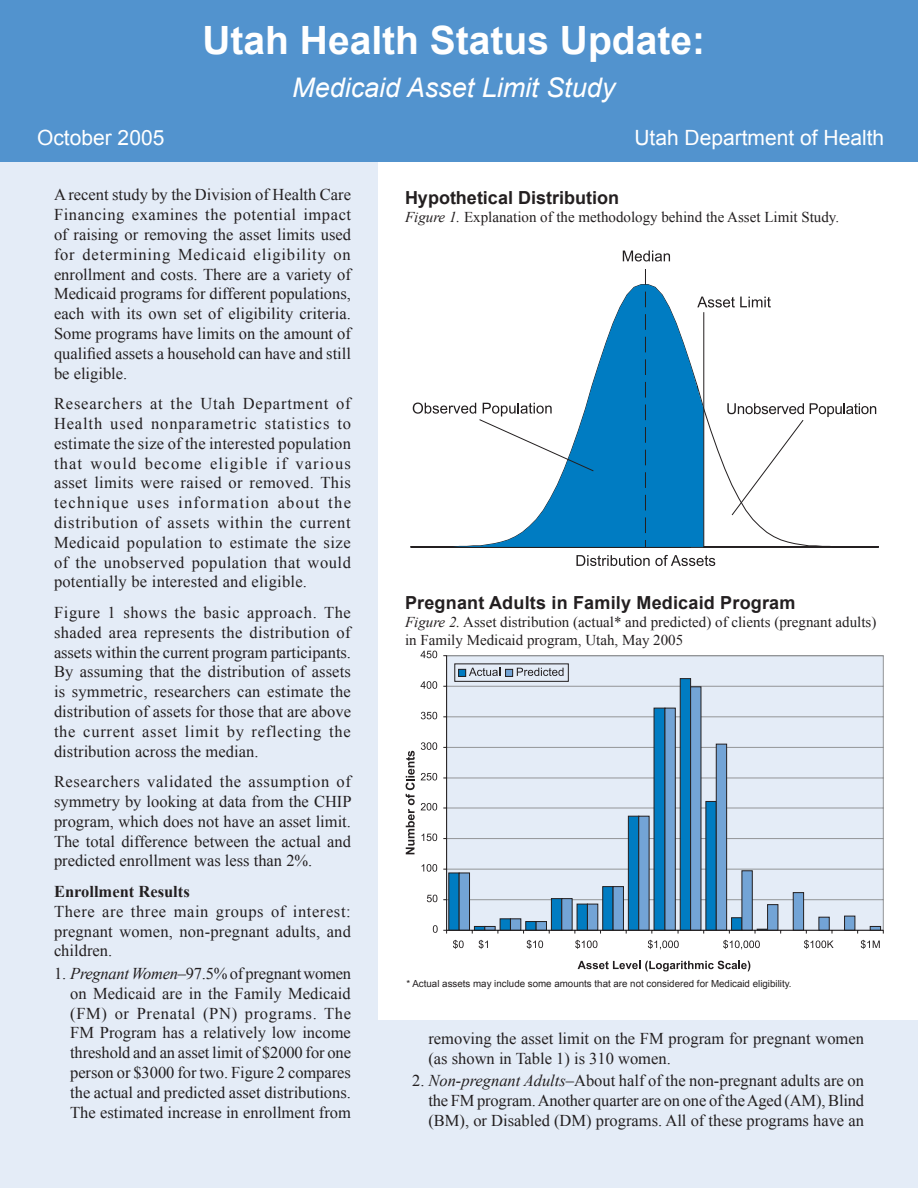
<style>
.page{position:relative;width:918px;height:1188px;background:#fff}
.page>*{position:absolute;margin:0;border:0;box-sizing:border-box;transform-origin:0 0}
.t1{font:700 39px "Arial";color:#fff}
.t2{font:italic 27px "Arial";color:#fff}
.t3{font:21px "Arial";color:#fff}
.t4{font:700 18px "Arial";letter-spacing:.01em;color:#231f20}
.t5{font:16.5px/19.8px "Times New Roman";color:#231f20;text-align:justify}
.t6{font:700 16.5px "Times New Roman";color:#231f20}
.t7{font:15px/18px "Times New Roman";color:#231f20}
.t8{font:9.75px "Arial";color:#231f20}
.s1{font-style:italic}
</style>
<div class="page">
<div style="left:1px;top:1020px;width:917px;height:168px;background:#e4ecf7"></div>
<div style="left:0;top:148px;width:378px;height:1040px;background:#e4ecf7"></div>
<div style="left:0;top:0;width:918px;height:162px;background:#5293ce"></div>
<svg style="left:411px;top:285px;width:468px;height:262px"></svg>
<hr style="left:703px;top:312px;width:1px;height:236px;background:#231f20">
<svg style="left:645px;top:269px;width:1px;height:278px"></svg>
<svg style="left:623px;top:251px;width:47px;height:11px"></svg>
<svg style="left:697px;top:297px;width:74px;height:11px"></svg>
<svg style="left:810px;top:403px;width:66px;height:14px"></svg>
<svg style="left:727px;top:403px;width:77px;height:113px"></svg>
<svg style="left:413px;top:403px;width:181px;height:69px"></svg>
<svg style="left:576px;top:555px;width:139px;height:11px"></svg>
<div style="left:447px;top:656px;width:436px;height:274px;background:#e4ecf7"></div>
<hr style="left:447px;top:899px;width:436px;height:1px;background:#939598">
<hr style="left:447px;top:869px;width:436px;height:1px;background:#939598">
<hr style="left:447px;top:838px;width:436px;height:1px;background:#939598">
<hr style="left:447px;top:808px;width:436px;height:1px;background:#939598">
<hr style="left:447px;top:778px;width:436px;height:1px;background:#939598">
<hr style="left:447px;top:747px;width:436px;height:1px;background:#939598">
<hr style="left:447px;top:717px;width:436px;height:1px;background:#939598">
<hr style="left:447px;top:686px;width:436px;height:1px;background:#939598">
<hr style="left:447px;top:655px;width:436px;height:1px;background:#939598">
<hr style="left:883px;top:656px;width:1px;height:274px;background:#939598">
<hr style="left:446px;top:656px;width:1px;height:274px;background:#231f20">
<hr style="left:447px;top:930px;width:436px;height:1px;background:#231f20">
<svg style="left:793px;top:892px;width:14px;height:42px"></svg>
<svg style="left:818px;top:917px;width:15px;height:17px"></svg>
<svg style="left:844px;top:916px;width:14px;height:18px"></svg>
<svg style="left:870px;top:926px;width:14px;height:8px"></svg>
<svg style="left:421px;top:651px;width:16px;height:7px"></svg>
<svg style="left:453px;top:940px;width:11px;height:9px"></svg>
<svg style="left:479px;top:940px;width:9px;height:9px"></svg>
<svg style="left:527px;top:940px;width:16px;height:9px"></svg>
<svg style="left:575px;top:940px;width:22px;height:9px"></svg>
<svg style="left:648px;top:940px;width:31px;height:9px"></svg>
<svg style="left:723px;top:940px;width:37px;height:9px"></svg>
<svg style="left:804px;top:940px;width:30px;height:9px"></svg>
<svg style="left:861px;top:940px;width:19px;height:9px"></svg>
<svg style="left:578px;top:961px;width:172px;height:10px"></svg>
<svg style="left:421px;top:668px;width:360px;height:266px;background:#bacfe2"></svg>
<svg style="left:406px;top:751px;width:9px;height:103px"></svg>
<h1 class="t1" style="left:202px;top:14px;width:504px">Utah Health Status Update:</h1>
<h2 class="t2" style="left:292px;top:70px;width:325px">Medicaid Asset Limit Study</h2>
<p class="t3" style="left:37px;top:124px;width:129px">October 2005</p>
<p class="t3" style="left:634px;top:124px;width:251px">Utah Department of Health</p>
<p class="t5" style="left:54px;top:185px;width:299px">A recent study by the Division of Health Care Financing examines the potential impact of raising or removing the asset limits used for determining Medicaid eligibility on enrollment and costs. There are a variety of Medicaid programs for different populations, each with its own set of eligibility criteria.<br>Some programs have limits on the amount of qualified assets a household can have and still be eligible.</p>
<p class="t5" style="left:54px;top:394px;width:299px">Researchers at the Utah Department of Health used nonparametric statistics to estimate the size of the interested population that would become eligible if various asset limits were raised or removed. This technique uses information about the distribution of assets within the current Medicaid population to estimate the size of the unobserved population that would potentially be interested and eligible.</p>
<p class="t5" style="left:54px;top:602px;width:299px">Figure 1 shows the basic approach. The shaded area represents the distribution of assets within the current program participants.<br>By assuming that the distribution of assets is symmetric, researchers can estimate the distribution of assets for those that are above the current asset limit by reflecting the distribution across the median.</p>
<p class="t5" style="left:54px;top:772px;width:299px">Researchers validated the assumption of symmetry by looking at data from the CHIP program, which does not have an asset limit.<br>The total difference between the actual and predicted enrollment was less than 2%.</p>
<p class="t6" style="left:54px;top:880px;width:137px">Enrollment Results</p>
<p class="t5" style="left:54px;top:901px;width:298px">There are three main groups of interest: pregnant women, non-pregnant adults, and children.</p>
<p class="t5" style="left:70px;top:963px;width:282px;text-indent:-16px">1. <span class="s1">Pregnant Women</span>–97.5% of pregnant women on Medicaid are in the Family Medicaid (FM) or Prenatal (PN) programs. The FM Program has a relatively low income threshold and an asset limit of $2000 for one person or $3000 for two. Figure 2 compares the actual and predicted asset distributions.<br>The estimated increase in enrollment from</p>
<p class="t4" style="left:405px;top:186px;width:216px">Hypothetical Distribution</p>
<p class="t7" style="left:405px;top:208px;width:436px"><span class="s1">Figure 1.</span> Explanation of the methodology behind the Asset Limit Study.</p>
<p class="t4" style="left:405px;top:591px;width:392px">Pregnant Adults in Family Medicaid Program</p>
<p class="t7" style="left:405px;top:613px;width:473px"><span class="s1">Figure 2.</span> Asset distribution (actual* and predicted) of clients (pregnant adults) in Family Medicaid program, Utah, May 2005</p>
<p class="t8" style="left:406px;top:977px;width:387px">* Actual assets may include some amounts that are not considered for Medicaid eligibility.</p>
<p class="t5" style="left:428px;top:1029px;width:437px">removing the asset limit on the FM program for pregnant women (as shown in Table 1) is 310 women.</p>
<p class="t5" style="left:428px;top:1071px;width:437px;text-indent:-16px">2. <span class="s1">Non-pregnant Adults</span>–About half of the non-pregnant adults are on the FM program. Another quarter are on one of the Aged (AM), Blind (BM), or Disabled (DM) programs. All of these programs have an</p>
</div>
